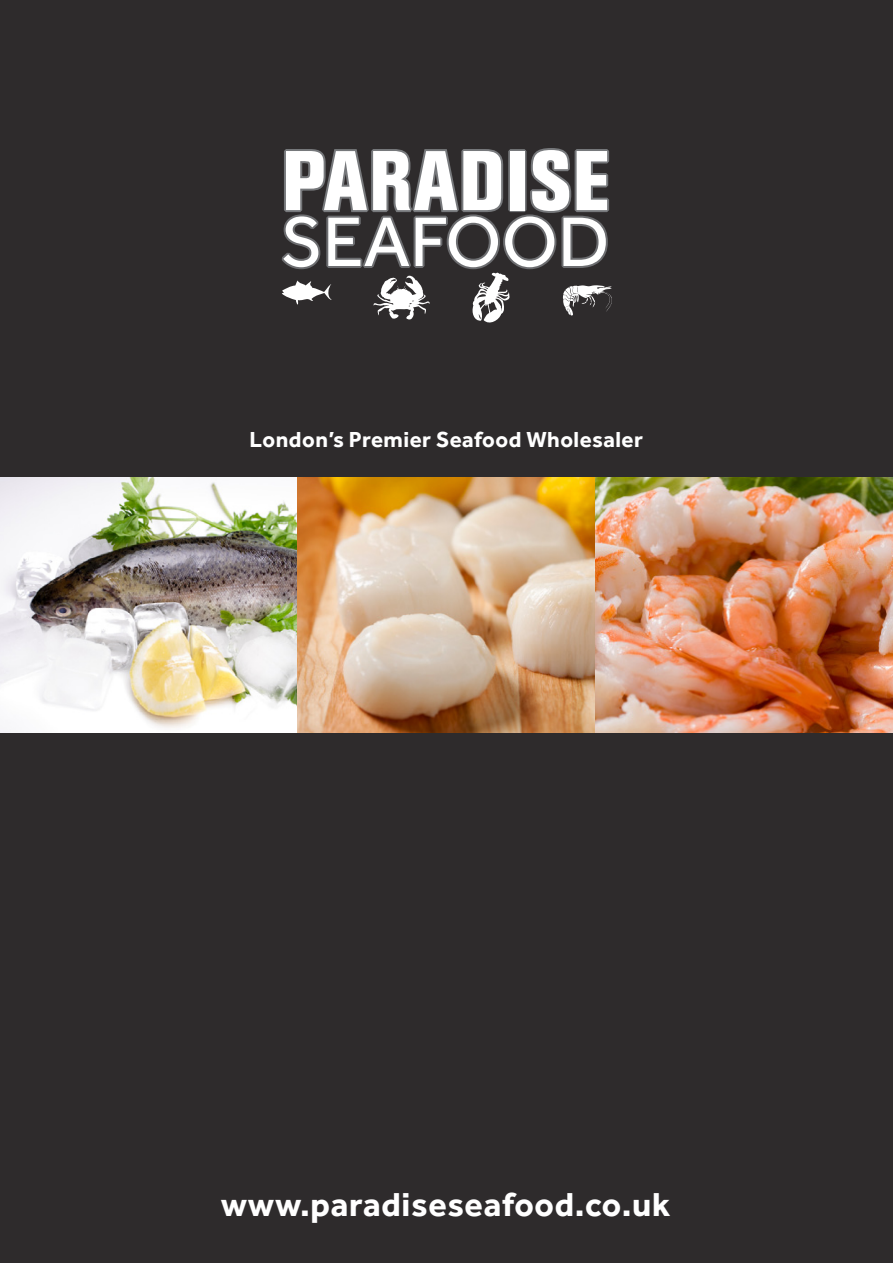
<style>
.page{position:relative;width:893px;height:1263px;background:#2e2b2c}
.page>*{position:absolute;margin:0;border:0;box-sizing:border-box;transform-origin:0 0}
.t1{font:800 condensed 83.55px "Akzidenz Grotesk BE";letter-spacing:.02em;color:#fff}
.t2{font:72.45px "Effra";color:#fff}
.t3{font:700 34.35px "Effra";letter-spacing:.02em;color:#fff}
.t4{font:700 22.5px "Effra";letter-spacing:.02em;color:#fff}
</style>
<div class="page">
<img style="left:0;top:477px;width:893px;height:255px">
<svg style="left:281px;top:148px;width:331px;height:175px"></svg>
<h1 class="t1" style="left:282px;top:133px;width:329px">PARADISE</h1>
<h2 class="t2" style="left:281px;top:200px;width:331px">SEAFOOD</h2>
<p class="t4" style="left:250px;top:426px;width:395px">London’s Premier Seafood Wholesaler</p>
<h3 class="t3" style="left:221px;top:1183px;width:451px">www.paradiseseafood.co.uk</h3>
</div>
